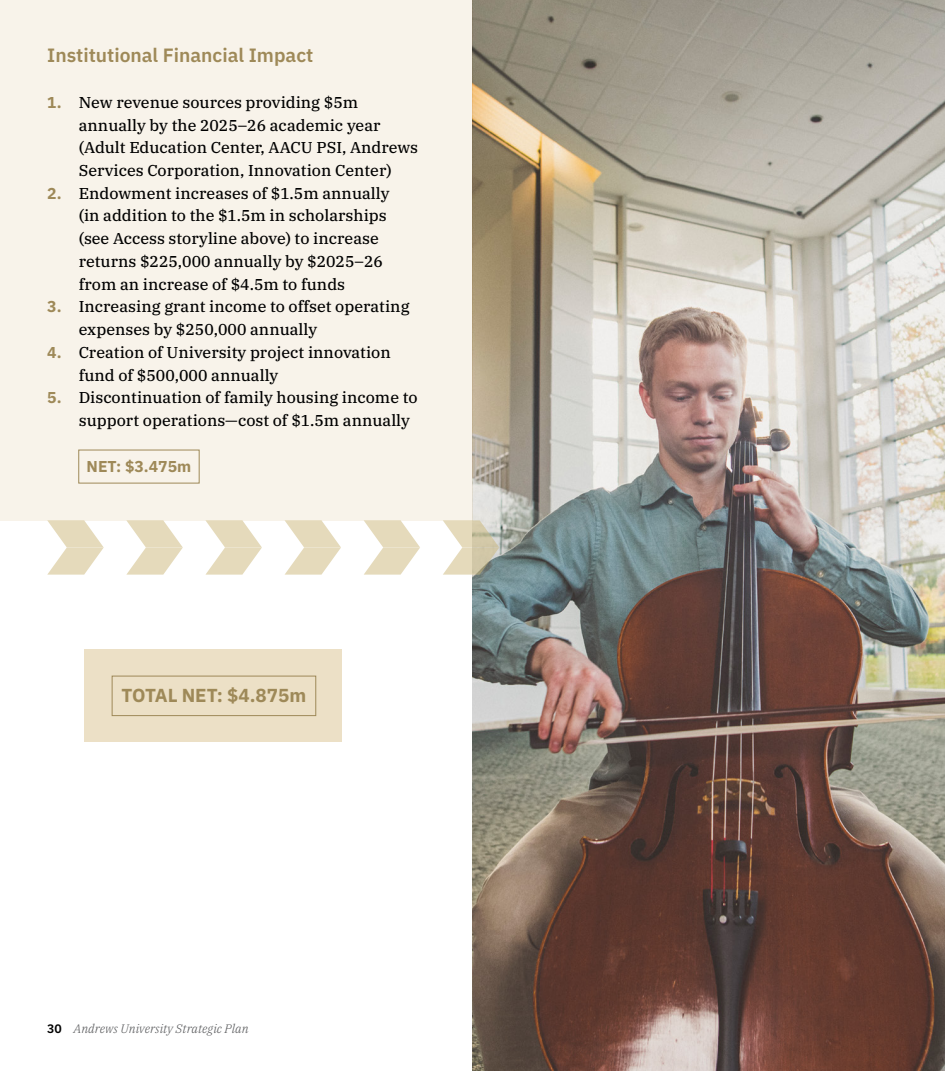
<style>
.page{position:relative;width:945px;height:1071px;background:#fff}
.page>*{position:absolute;margin:0;border:0;box-sizing:border-box;transform-origin:0 0}
.t1{font:600 19.25px "IBM Plex Sans";color:#9e8958}
.t2{font:700 18.9px "IBM Plex Sans";color:#9e8958}
.t3{font:15.75px/22.8px "IBM Plex Serif Text";color:#000}
.t4{font:700 15.75px "IBM Plex Sans";color:#9e8958}
.t5{font:italic 300 12.25px "IBM Plex Serif";color:#58595b}
.s1{font-family:"IBM Plex Sans";font-weight:700;color:#9e8958}
.s2{font-family:"IBM Plex Sans";font-weight:600;font-style:normal;color:#000}
</style>
<div class="page">
<img style="left:472px;top:0;width:473px;height:1071px">
<div style="left:0;top:0;width:472px;height:520px;background:#f8f3ea"></div>
<div style="left:84px;top:649px;width:258px;height:93px;background:#ece0c6"></div>
<div style="left:112px;top:676px;width:204px;height:40px;border:1px solid #9e8958"></div>
<svg style="left:364px;top:520px;width:56px;height:55px"></svg>
<svg style="left:47px;top:520px;width:57px;height:55px"></svg>
<svg style="left:205px;top:520px;width:57px;height:55px"></svg>
<svg style="left:126px;top:520px;width:57px;height:55px"></svg>
<svg style="left:285px;top:520px;width:56px;height:55px"></svg>
<svg style="left:443px;top:520px;width:56px;height:55px"></svg>
<p class="t1" style="left:47px;top:40px;width:268px">Institutional Financial Impact</p>
<p class="t3" style="left:79px;top:90px;width:341px;text-indent:-32px"><span class="s1">1.</span> New revenue sources providing $5m annually by the 2025–26 academic year (Adult Education Center, AACU PSI, Andrews Services Corporation, Innovation Center)</p>
<p class="t3" style="left:79px;top:180px;width:312px;text-indent:-32px"><span class="s1">2.</span> Endowment increases of $1.5m annually (in addition to the $1.5m in scholarships (see Access storyline above) to increase returns $225,000 annually by $2025–26 from an increase of $4.5m to funds</p>
<p class="t3" style="left:79px;top:294px;width:332px;text-indent:-32px"><span class="s1">3.</span> Increasing grant income to offset operating expenses by $250,000 annually</p>
<p class="t3" style="left:79px;top:340px;width:314px;text-indent:-32px"><span class="s1">4.</span> Creation of University project innovation fund of $500,000 annually</p>
<p class="t3" style="left:79px;top:385px;width:340px;text-indent:-32px"><span class="s1">5.</span> Discontinuation of family housing income to support operations—cost of $1.5m annually</p>
<p class="t4" style="left:87px;top:454px;width:106px">NET: $3.475m</p>
<p class="t2" style="left:122px;top:680px;width:186px">TOTAL NET: $4.875m</p>
<p class="t5" style="left:47px;top:1020px;width:203px"><span class="s2">30</span> Andrews University Strategic Plan</p>
</div>
